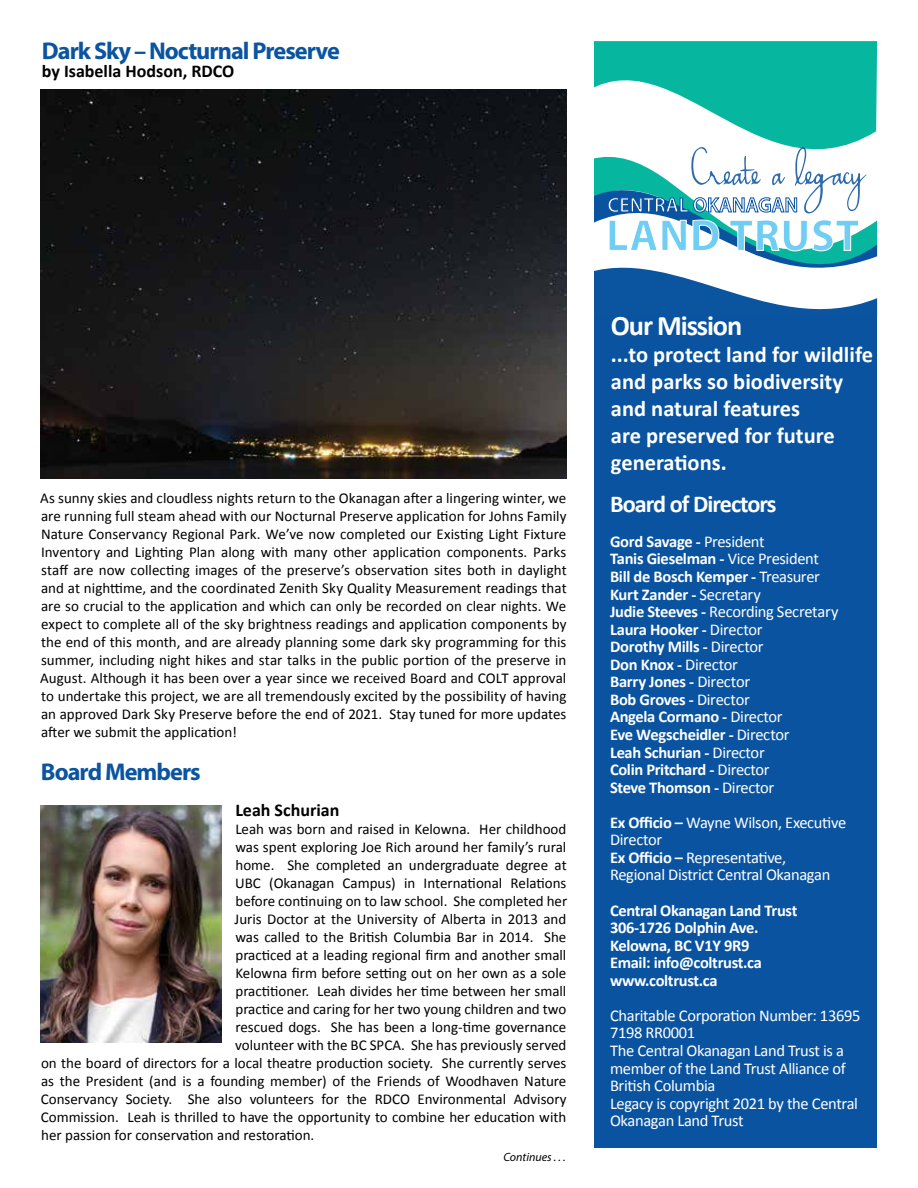
<style>
.page{position:relative;width:918px;height:1188px;background:#fff}
.page>*{position:absolute;margin:0;border:0;box-sizing:border-box;transform-origin:0 0}
.t1{font:700 28.35px "Calibri";letter-spacing:-.04em;color:#fff}
.t2{font:700 24.3px "Myriad Pro";letter-spacing:-.04em;color:#0a54a0}
.t3{font:700 24.3px "Calibri";letter-spacing:-.04em;color:#fff}
.t4{font:700 22.5px/27px "Calibri";color:#fff}
.t5{font:700 18px "Calibri";color:#000}
.t6{font:700 16.5px/17.5px "Calibri";letter-spacing:-.02em;color:#fff}
.t7{font:16.5px/17.5px "Calibri";letter-spacing:-.02em;color:#fff}
.t8{font:15px/18px "Calibri";color:#000;text-align:justify}
.t9{font:italic 12px "Myriad Pro";color:#000}
.s1{font-weight:400}
.s2{font-weight:700}
</style>
<div class="page">
<div style="left:561px;top:314px;width:316px;height:834px;background:#0a53a0"></div>
<svg style="left:594px;top:41px;width:283px;height:73px;background:#29c0ac"></svg>
<svg style="left:715px;top:114px;width:162px;height:33px;fill:#06b69f"></svg>
<svg style="left:594px;top:147px;width:283px;height:167px"></svg>
<div style="left:513px;top:0;width:81px;height:1188px;background:#fff"></div>
<img style="left:40px;top:90px;width:527px;height:388px">
<img style="left:40px;top:806px;width:181px;height:236px">
<h2 class="t2" style="left:42px;top:35px;width:299px">Dark Sky – Nocturnal Preserve</h2>
<p class="t5" style="left:42px;top:58px;width:194px">by Isabella Hodson, RDCO</p>
<p class="t8" style="left:40px;top:489px;width:528px">As sunny skies and cloudless nights return to the Okanagan after a lingering winter, we are running full steam ahead with our Nocturnal Preserve application for Johns Family Nature Conservancy Regional Park. We’ve now completed our Existing Light Fixture Inventory and Lighting Plan along with many other application components. Parks staff are now collecting images of the preserve’s observation sites both in daylight and at nighttime, and the coordinated Zenith Sky Quality Measurement readings that are so crucial to the application and which can only be recorded on clear nights. We expect to complete all of the sky brightness readings and application components by the end of this month, and are already planning some dark sky programming for this summer, including night hikes and star talks in the public portion of the preserve in August. Although it has been over a year since we received Board and COLT approval to undertake this project, we are all tremendously excited by the possibility of having an approved Dark Sky Preserve before the end of 2021. Stay tuned for more updates after we submit the application!</p>
<h2 class="t2" style="left:41px;top:756px;width:162px">Board Members</h2>
<p class="t5" style="left:235px;top:797px;width:106px">Leah Schurian</p>
<p class="t8" style="left:235px;top:819px;width:333px">Leah was born and raised in Kelowna. Her childhood</p>
<p class="t8" style="left:235px;top:837px;width:333px">was spent exploring Joe Rich around her family’s rural</p>
<p class="t8" style="left:235px;top:855px;width:333px">home. She completed an undergraduate degree at</p>
<p class="t8" style="left:235px;top:873px;width:333px">UBC (Okanagan Campus) in International Relations</p>
<p class="t8" style="left:235px;top:891px;width:333px">before continuing on to law school. She completed her</p>
<p class="t8" style="left:235px;top:909px;width:333px">Juris Doctor at the University of Alberta in 2013 and</p>
<p class="t8" style="left:235px;top:927px;width:333px">was called to the British Columbia Bar in 2014. She</p>
<p class="t8" style="left:235px;top:945px;width:332px">practiced at a leading regional firm and another small</p>
<p class="t8" style="left:235px;top:963px;width:333px">Kelowna firm before setting out on her own as a sole</p>
<p class="t8" style="left:235px;top:981px;width:332px">practitioner. Leah divides her time between her small</p>
<p class="t8" style="left:235px;top:999px;width:332px">practice and caring for her two young children and two</p>
<p class="t8" style="left:235px;top:1017px;width:332px">rescued dogs. She has been a long-time governance</p>
<p class="t8" style="left:235px;top:1035px;width:333px">volunteer with the BC SPCA. She has previously served</p>
<p class="t8" style="left:41px;top:1053px;width:527px">on the board of directors for a local theatre production society. She currently serves</p>
<p class="t8" style="left:41px;top:1071px;width:527px">as the President (and is a founding member) of the Friends of Woodhaven Nature</p>
<p class="t8" style="left:41px;top:1089px;width:527px">Conservancy Society. She also volunteers for the RDCO Environmental Advisory</p>
<p class="t8" style="left:41px;top:1107px;width:527px">Commission. Leah is thrilled to have the opportunity to combine her education with</p>
<p class="t8" style="left:41px;top:1125px;width:275px">her passion for conservation and restoration.</p>
<p class="t9" style="left:503px;top:1150px;width:64px">Continues . . .</p>
<h1 class="t1" style="left:611px;top:306px;width:133px">Our Mission</h1>
<h3 class="t4" style="left:611px;top:340px;width:264px">...to protect land for wildlife and parks so biodiversity and natural features<br>are preserved for future generations.</h3>
<h2 class="t3" style="left:610px;top:487px;width:168px">Board of Directors</h2>
<p class="t6" style="left:610px;top:532px;width:230px">Gord Savage - <span class="s1">President<br></span>Tanis Gieselman - <span class="s1">Vice President<br></span>Bill de Bosch Kemper - <span class="s1">Treasurer<br></span>Kurt Zander - <span class="s1">Secretary<br></span>Judie Steeves - <span class="s1">Recording Secretary<br></span>Laura Hooker - <span class="s1">Director<br></span>Dorothy Mills - <span class="s1">Director<br></span>Don Knox - <span class="s1">Director<br></span>Barry Jones - <span class="s1">Director<br></span>Bob Groves - <span class="s1">Director<br></span>Angela Cormano - <span class="s1">Director<br></span>Eve Wegscheidler - <span class="s1">Director<br></span>Leah Schurian - <span class="s1">Director<br></span>Colin Pritchard - <span class="s1">Director<br></span>Steve Thomson - <span class="s1">Director</span></p>
<p class="t7" style="left:610px;top:813px;width:238px"><span class="s2">Ex Officio –</span> Wayne Wilson, Executive<br>Director<br><span class="s2">Ex Officio –</span> Representative,<br>Regional District Central Okanagan</p>
<p class="t6" style="left:610px;top:901px;width:189px">Central Okanagan Land Trust<br>306-1726 Dolphin Ave.<br>Kelowna, BC V1Y 9R9<br>Email: info@coltrust.ca www.coltrust.ca</p>
<p class="t7" style="left:610px;top:1006px;width:252px">Charitable Corporation Number: 13695<br>7198 RR0001<br>The Central Okanagan Land Trust is a member of the Land Trust Alliance of<br>British Columbia<br>Legacy is copyright 2021 by the Central<br>Okanagan Land Trust</p>
</div>
